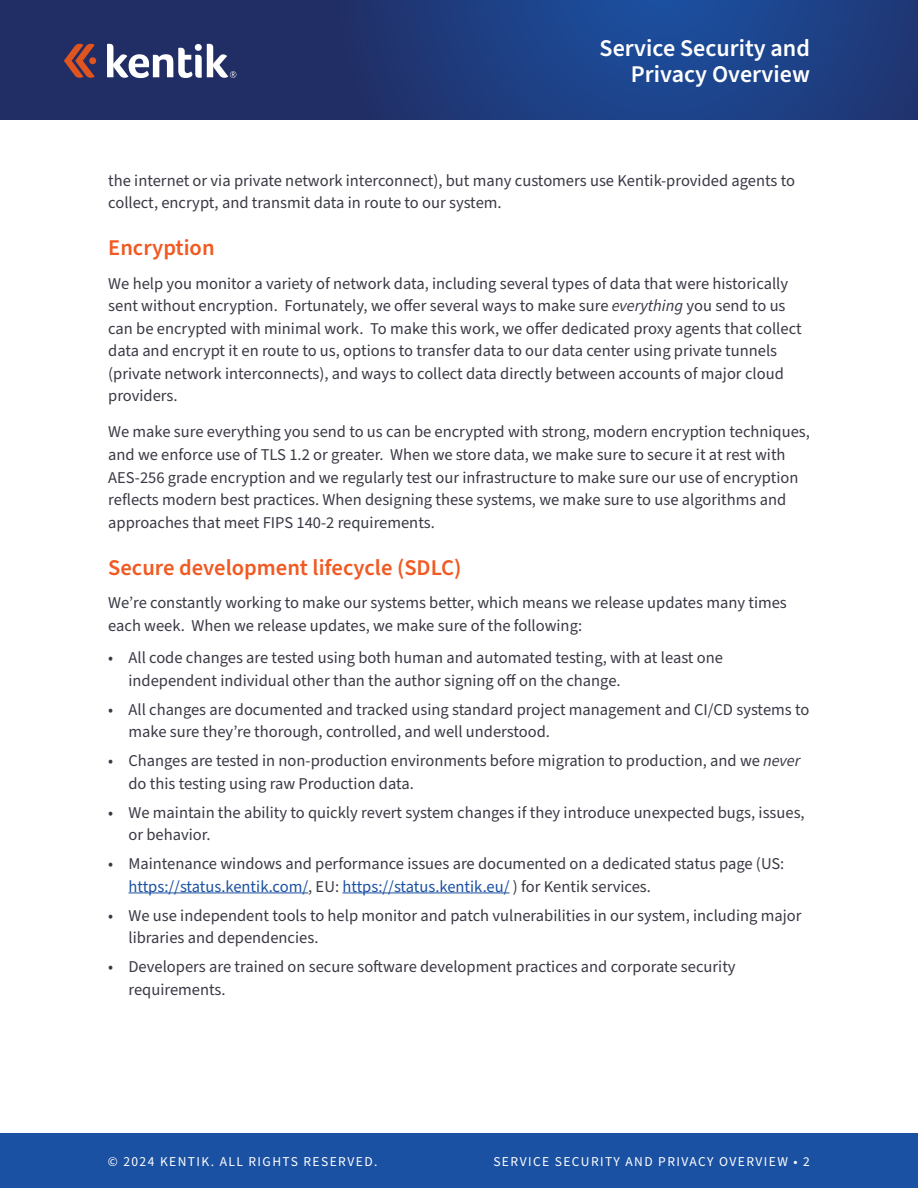
<style>
.page{position:relative;width:918px;height:1188px;background:#fff}
.page>*{position:absolute;margin:0;border:0;box-sizing:border-box;transform-origin:0 0}
.t1{font:600 24px/25.5px "Source Sans Pro";color:#fff;text-align:right}
.t2{font:600 22.5px "Source Sans Pro";color:#f15a22}
.t3{font:16.5px/22.5px "Source Sans Pro";color:#393a45}
.t4{font:13.5px "Source Sans Pro";letter-spacing:.105em;color:#fff}
.s1{font-style:italic}
.s2{color:#1b51a3}
</style>
<div class="page">
<svg style="left:0;top:0;width:918px;height:120px;background:#1f3979"></svg>
<div style="left:0;top:1134px;width:918px;height:54px;background:#1b51a3"></div>
<svg style="left:64px;top:44px;width:32px;height:34px"></svg>
<svg style="left:107px;top:44px;width:129px;height:34px"></svg>
<hr style="left:128px;top:893px;width:180px;height:1px;background:#1b51a3">
<hr style="left:342px;top:893px;width:168px;height:1px;background:#1b51a3">
<h1 class="t1" style="left:600px;top:36px;width:212px">Service Security and<br>Privacy Overview</h1>
<p class="t3" style="left:108px;top:169px;width:688px">the internet or via private network interconnect), but many customers use Kentik-provided agents to collect, encrypt, and transmit data in route to our system.</p>
<h2 class="t2" style="left:108px;top:233px;width:108px">Encryption</h2>
<p class="t3" style="left:108px;top:273px;width:695px">We help you monitor a variety of network data, including several types of data that were historically sent without encryption. Fortunately, we offer several ways to make sure <span class="s1">everything</span> you send to us can be encrypted with minimal work. To make this work, we offer dedicated proxy agents that collect data and encrypt it en route to us, options to transfer data to our data center using private tunnels (private network interconnects), and ways to collect data directly between accounts of major cloud providers.</p>
<p class="t3" style="left:108px;top:421px;width:703px">We make sure everything you send to us can be encrypted with strong, modern encryption techniques, and we enforce use of TLS 1.2 or greater. When we store data, we make sure to secure it at rest with AES-256 grade encryption and we regularly test our infrastructure to make sure our use of encryption reflects modern best practices. When designing these systems, we make sure to use algorithms and approaches that meet FIPS 140-2 requirements.</p>
<h2 class="t2" style="left:108px;top:552px;width:355px">Secure development lifecycle (SDLC)</h2>
<p class="t3" style="left:108px;top:592px;width:680px">We’re constantly working to make our systems better, which means we release updates many times each week. When we release updates, we make sure of the following:</p>
<p class="t3" style="left:128px;top:647px;width:596px;text-indent:-20px">• All code changes are tested using both human and automated testing, with at least one independent individual other than the author signing off on the change.</p>
<p class="t3" style="left:128px;top:699px;width:682px;text-indent:-20px">• All changes are documented and tracked using standard project management and CI/CD systems to make sure they’re thorough, controlled, and well understood.</p>
<p class="t3" style="left:128px;top:750px;width:674px;text-indent:-20px">• Changes are tested in non-production environments before migration to production, and we <span class="s1">never </span>do this testing using raw Production data.</p>
<p class="t3" style="left:128px;top:802px;width:678px;text-indent:-20px">• We maintain the ability to quickly revert system changes if they introduce unexpected bugs, issues, or behavior.</p>
<p class="t3" style="left:128px;top:853px;width:657px;text-indent:-20px">• Maintenance windows and performance issues are documented on a dedicated status page (US: <span class="s2">https://status.kentik.com/</span>, EU: <span class="s2">https://status.kentik.eu/</span> ) for Kentik services.</p>
<p class="t3" style="left:128px;top:904px;width:675px;text-indent:-20px">• We use independent tools to help monitor and patch vulnerabilities in our system, including major libraries and dependencies.</p>
<p class="t3" style="left:128px;top:956px;width:609px;text-indent:-20px">• Developers are trained on secure software development practices and corporate security requirements.</p>
<p class="t4" style="left:108px;top:1153px;width:271px">© 2024 KENTIK. ALL RIGHTS RESERVED.</p>
<p class="t4" style="left:493px;top:1153px;width:318px">SERVICE SECURITY AND PRIVACY OVERVIEW • 2</p>
</div>
